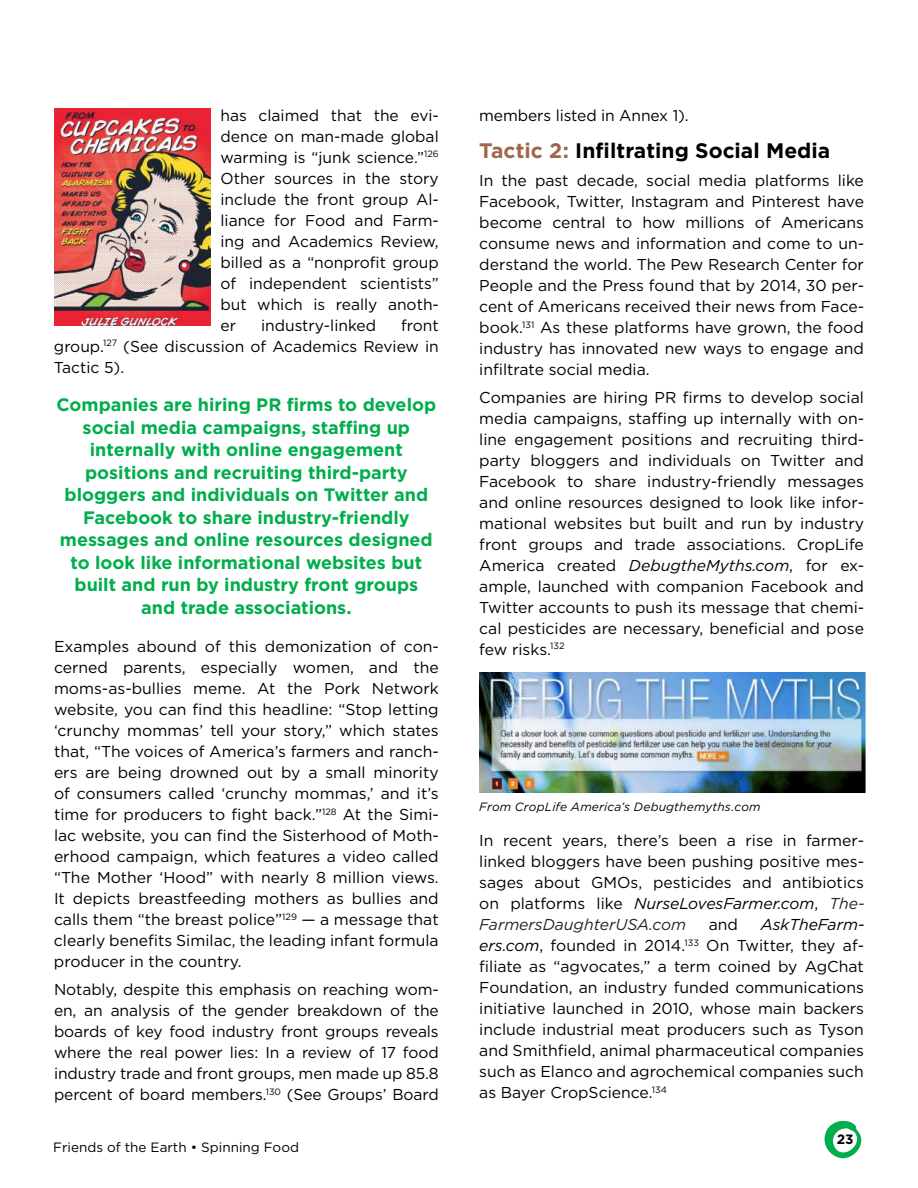
<style>
.page{position:relative;width:918px;height:1188px;background:#fff}
.page>*{position:absolute;margin:0;border:0;box-sizing:border-box;transform-origin:0 0}
.t1{font:700 21px "Gotham";color:#000}
.t2{font:700 18px/22.5px "Gotham";color:#00ae4d;text-align:center}
.t3{font:15.75px/21px "Gotham";color:#000;text-align:justify}
.t4{font:13.5px "Gotham";color:#000}
.t5{font:700 13.5px "Gotham";color:#000}
.t6{font:italic 12px "Gotham";letter-spacing:.015em;color:#000}
.s1{color:#9f654d}
.s2{font-style:italic}
.s3{font-style:italic;color:#292322}
</style>
<div class="page">
<svg style="left:825px;top:1121px;width:36px;height:37px"></svg>
<img style="left:479px;top:672px;width:387px;height:121px">
<img style="left:54px;top:108px;width:156px;height:217px">
<p class="t3" style="left:220px;top:104px;width:220px">has claimed that the evi&shy;dence on man-made global warming is “junk science.”<sup>126<br></sup>Other sources in the story include the front group Al&shy;liance for Food and Farm&shy;ing and Academics Review, billed as a “nonprofit group of independent scientists” but which is really anoth&shy;er</p>
<p class="t3" style="left:54px;top:314px;width:386px;text-indent:347px">front group.<sup>127</sup> (See discussion of Academics Review in Tactic 5).</p>
<p class="t3" style="left:261px;top:314px;width:117px">industry-linked</p>
<p class="t2" style="left:57px;top:394px;width:381px">Companies are hiring PR firms to develop social media campaigns, staffing up internally with online engagement positions and recruiting third-party bloggers and individuals on Twitter and Facebook to share industry-friendly messages and online resources designed to look like informational websites but built and run by industry front groups and trade associations.</p>
<p class="t3" style="left:54px;top:636px;width:387px">Examples abound of this demonization of con&shy;cerned parents, especially women, and the moms-as-bullies meme. At the Pork Network website, you can find this headline: “Stop letting ‘crunchy mommas’ tell your story,” which states that, “The voices of America’s farmers and ranch&shy;ers are being drowned out by a small minority of consumers called ‘crunchy mommas,’ and it’s time for producers to fight back.”<sup>128</sup> At the Simi&shy;lac website, you can find the Sisterhood of Moth&shy;erhood campaign, which features a video called “The Mother ‘Hood” with nearly 8 million views.<br>It depicts breastfeeding mothers as bullies and calls them “the breast police”<sup>129</sup> — a message that clearly benefits Similac, the leading infant formula producer in the country.</p>
<p class="t3" style="left:54px;top:979px;width:386px">Notably, despite this emphasis on reaching wom&shy;en, an analysis of the gender breakdown of the boards of key food industry front groups reveals where the real power lies: In a review of 17 food industry trade and front groups, men made up 85.8 percent of board members.<sup>130</sup> (See Groups’ Board</p>
<p class="t4" style="left:53px;top:1139px;width:247px">Friends of the Earth • Spinning Food</p>
<p class="t3" style="left:479px;top:104px;width:211px">members listed in Annex 1).</p>
<h1 class="t1" style="left:479px;top:138px;width:353px"><span class="s1">Tactic 2:</span> Infiltrating Social Media</h1>
<p class="t3" style="left:479px;top:170px;width:387px">In the past decade, social media platforms like Facebook, Twitter, Instagram and Pinterest have become central to how millions of Americans consume news and information and come to un&shy;derstand the world. The Pew Research Center for People and the Press found that by 2014, 30 per&shy;cent of Americans received their news from Face&shy;book.<sup>131</sup> As these platforms have grown, the food industry has innovated new ways to engage and infiltrate social media.</p>
<p class="t3" style="left:479px;top:386px;width:387px">Companies are hiring PR firms to develop social media campaigns, staffing up internally with on&shy;line engagement positions and recruiting third&shy;party bloggers and individuals on Twitter and Facebook to share industry-friendly messages and online resources designed to look like infor&shy;mational websites but built and run by industry front groups and trade associations. CropLife America created <span class="s2">DebugtheMyths.com</span>, for ex&shy;ample, launched with companion Facebook and Twitter accounts to push its message that chemi&shy;cal pesticides are necessary, beneficial and pose few risks.<sup>132</sup></p>
<p class="t6" style="left:479px;top:800px;width:283px">From CropLife America’s Debugthemyths.com</p>
<p class="t3" style="left:479px;top:830px;width:387px">In recent years, there’s been a rise in farmer&shy;linked bloggers have been pushing positive mes&shy;sages about GMOs, pesticides and antibiotics on platforms like <span class="s2">NurseLovesFarmer.com</span>, <span class="s3">The-FarmersDaughterUSA.com</span></p>
<p class="t3" style="left:479px;top:914px;width:387px;text-indent:282px"><span class="s2">AskTheFarm&shy;ers.com</span>, founded in 2014.<sup>133</sup> On Twitter, they af&shy;filiate as “agvocates,” a term coined by AgChat Foundation, an industry funded communications initiative launched in 2010, whose main backers include industrial meat producers such as Tyson and Smithfield, animal pharmaceutical companies such as Elanco and agrochemical companies such as Bayer CropScience.<sup>134</sup></p>
<p class="t3" style="left:709px;top:914px;width:31px">and</p>
<p class="t5" style="left:837px;top:1131px;width:18px">23</p>
</div>
